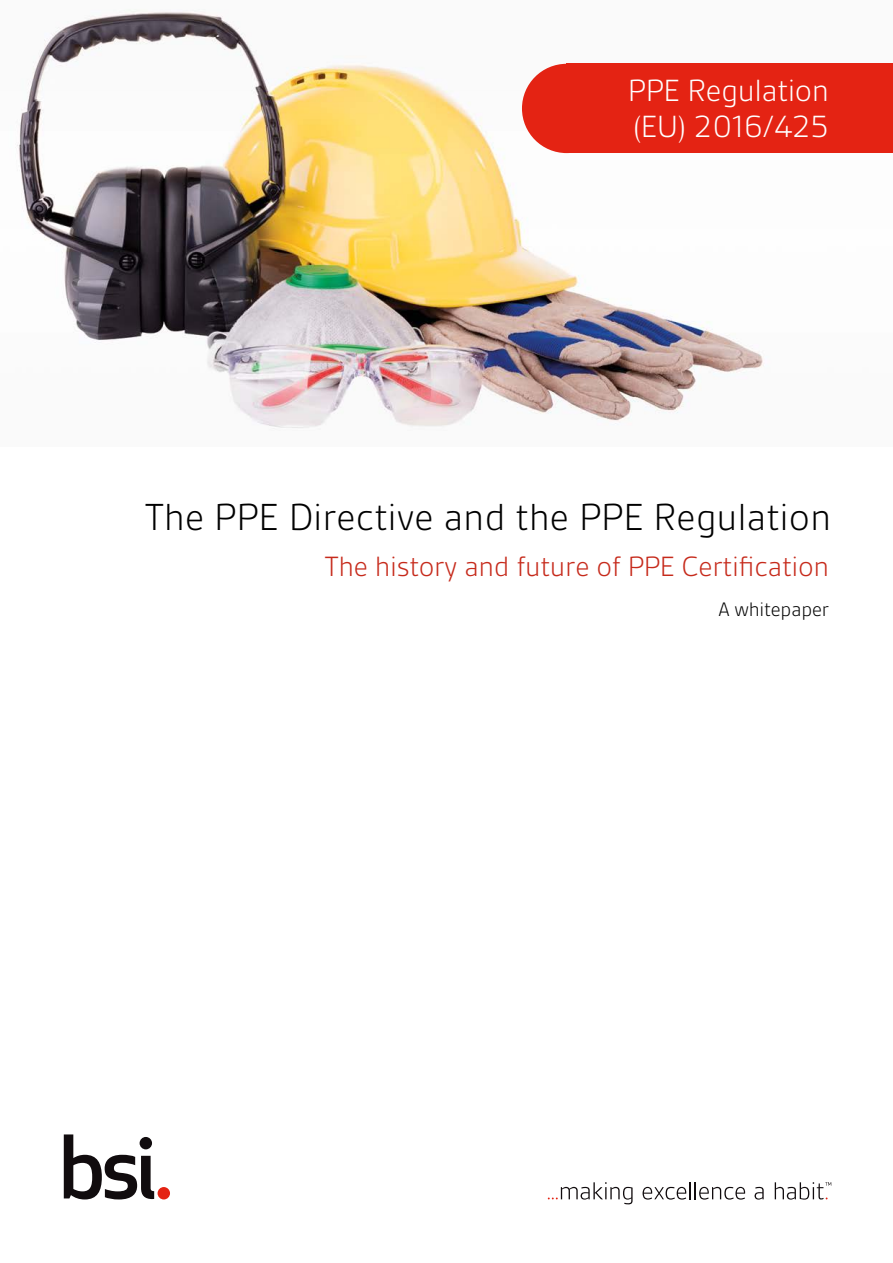
<style>
.page{position:relative;width:893px;height:1263px;background:#fff}
.page>*{position:absolute;margin:0;border:0;box-sizing:border-box;transform-origin:0 0}
.t1{font:300 40.5px "BSI Gesta";color:#000}
.t2{font:300 33px/36px "BSI Gesta";letter-spacing:-.01em;color:#fff}
.t3{font:300 30px "BSI Gesta";letter-spacing:-.01em;color:#c62a1b}
.t4{font:300 21px "BSI Gesta";letter-spacing:-.01em;color:#000}
</style>
<div class="page">
<img style="left:17px;top:9px;width:876px;height:420px">
<svg style="left:64px;top:1134px;width:90px;height:65px"></svg>
<div style="left:158px;top:1187px;width:12px;height:12px;background:#e42313;border-radius:50%"></div>
<svg style="left:548px;top:1182px;width:85px;height:22px"></svg>
<svg style="left:643px;top:1182px;width:102px;height:17px"></svg>
<svg style="left:755px;top:1187px;width:9px;height:12px"></svg>
<svg style="left:775px;top:1182px;width:56px;height:17px"></svg>
<div style="left:567px;top:64px;width:326px;height:89px;background:#e42313"></div>
<div style="left:522px;top:64px;width:89px;height:89px;background:#e42313;border-radius:50%"></div>
<p class="t2" style="left:628px;top:73px;width:203px">PPE Regulation (EU) 2016/425</p>
<h1 class="t1" style="left:145px;top:496px;width:688px">The PPE Directive and the PPE Regulation</h1>
<p class="t3" style="left:325px;top:550px;width:506px">The history and future of PPE Certification</p>
<p class="t4" style="left:718px;top:598px;width:112px">A whitepaper</p>
</div>
